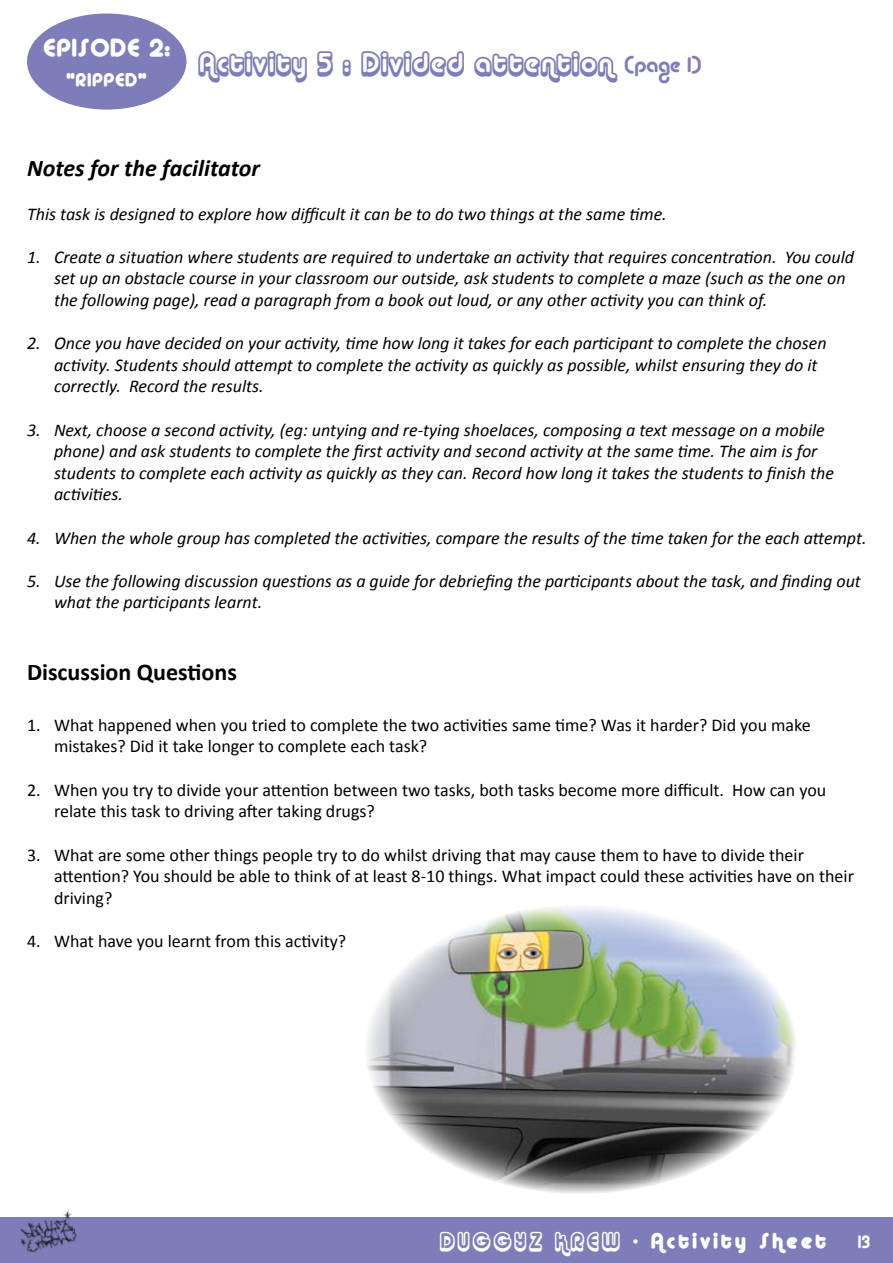
<style>
.page{position:relative;width:893px;height:1263px;background:#fff}
.page>*{position:absolute;margin:0;border:0;box-sizing:border-box;transform-origin:0 0}
.t1{font:27px "Alba Super";letter-spacing:.06em;color:#7e7db9}
.t2{font:italic 700 24px "Calibri";color:#000}
.t3{font:700 24px "Calibri";color:#000}
.t4{font:24px "Alba Matter";letter-spacing:.07em;color:#fff}
.t5{font:21px "Alba Matter";letter-spacing:.18em;color:#fff}
.t6{font:italic 18px/21.6px "Calibri";color:#000}
.t7{font:18px/21.6px "Calibri";color:#000}
.t8{font:18px "Alba Matter";letter-spacing:.08em;color:#fff}
.t9{font:18px "Alba";color:#fff}
.s1{font-family:"Alba";font-size:21px}
.s2{font-family:"Alba Super"}
</style>
<div class="page">
<div style="left:0;top:1217px;width:893px;height:46px;background:#7e7db9"></div>
<img style="left:20px;top:1211px;width:57px;height:42px">
<img style="left:367px;top:907px;width:429px;height:286px">
<div style="left:27px;top:13px;width:159px;height:97px;background:#7e7db9;border-radius:50%"></div>
<h2 class="t4" style="left:43px;top:34px;width:127px">EPISODE 2:</h2>
<p class="t8" style="left:67px;top:69px;width:80px">“RIPPED”</p>
<h1 class="t1" style="left:198px;top:47px;width:504px">Activity 5 : Divided attention <span class="s1">(page 1)</span></h1>
<h2 class="t2" style="left:27px;top:154px;width:234px">Notes for the facilitator</h2>
<p class="t6" style="left:27px;top:202px;width:641px">This task is designed to explore how difficult it can be to do two things at the same time.</p>
<p class="t6" style="left:54px;top:245px;width:802px;text-indent:-27px">1. Create a situation where students are required to undertake an activity that requires concentration. You could set up an obstacle course in your classroom our outside, ask students to complete a maze (such as the one on the following page), read a paragraph from a book out loud, or any other activity you can think of.</p>
<p class="t6" style="left:54px;top:332px;width:774px;text-indent:-27px">2. Once you have decided on your activity, time how long it takes for each participant to complete the chosen activity. Students should attempt to complete the activity as quickly as possible, whilst ensuring they do it correctly. Record the results.</p>
<p class="t6" style="left:54px;top:418px;width:781px;text-indent:-27px">3. Next, choose a second activity, (eg: untying and re-tying shoelaces, composing a text message on a mobile phone) and ask students to complete the first activity and second activity at the same time. The aim is for students to complete each activity as quickly as they can. Record how long it takes the students to finish the activities.</p>
<p class="t6" style="left:27px;top:526px;width:841px">4. When the whole group has completed the activities, compare the results of the time taken for the each attempt.</p>
<p class="t6" style="left:54px;top:569px;width:808px;text-indent:-27px">5. Use the following discussion questions as a guide for debriefing the participants about the task, and finding out what the participants learnt.</p>
<h2 class="t3" style="left:27px;top:658px;width:211px">Discussion Questions</h2>
<p class="t7" style="left:54px;top:713px;width:758px;text-indent:-27px">1. What happened when you tried to complete the two activities same time? Was it harder? Did you make mistakes? Did it take longer to complete each task?</p>
<p class="t7" style="left:54px;top:778px;width:774px;text-indent:-27px">2. When you try to divide your attention between two tasks, both tasks become more difficult. How can you relate this task to driving after taking drugs?</p>
<p class="t7" style="left:54px;top:843px;width:801px;text-indent:-27px">3. What are some other things people try to do whilst driving that may cause them to have to divide their attention? You should be able to think of at least 8-10 things. What impact could these activities have on their driving?</p>
<p class="t7" style="left:27px;top:929px;width:321px">4. What have you learnt from this activity?</p>
<p class="t5" style="left:440px;top:1228px;width:387px"><span class="s2">DUGGYZ KREW</span> - Activity Sheet</p>
<p class="t9" style="left:857px;top:1231px;width:14px">13</p>
</div>
